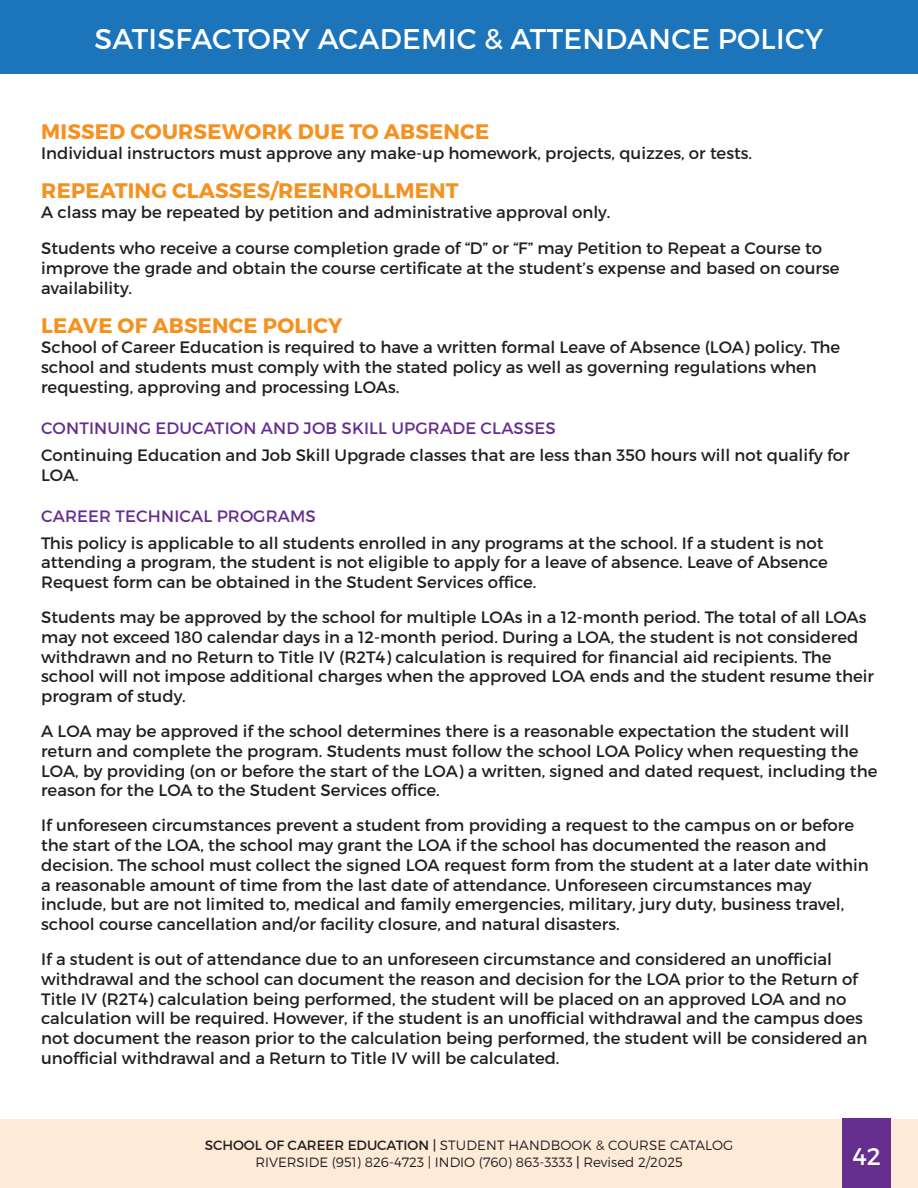
<style>
.page{position:relative;width:918px;height:1188px;background:#fff}
.page>*{position:absolute;margin:0;border:0;box-sizing:border-box;transform-origin:0 0}
.t1{font:28.5px "Montserrat";letter-spacing:.01em;color:#fff}
.t2{font:24px "Montserrat";color:#fff}
.TOC_-_Sub_sections{font:700 21px "Montserrat";letter-spacing:.01em;color:#f5911f}
.t3{font:16.5px/19.8px "Montserrat";color:#231f20}
.t4{font:16.5px "Montserrat";letter-spacing:.01em;color:#662e8f}
.t5{font:300 13.5px/16.2px "Montserrat";color:#231f20;text-align:center}
.s1{font-weight:400}
</style>
<div class="page">
<div style="left:0;top:1119px;width:918px;height:69px;background:#fdebd7"></div>
<div style="left:0;top:0;width:918px;height:73px;background:#1c75ba"></div>
<div style="left:843px;top:1119px;width:48px;height:69px;background:#662e8f"></div>
<p class="t1" style="left:95px;top:22px;width:730px">SATISFACTORY ACADEMIC &amp; ATTENDANCE POLICY</p>
<p class="TOC_-_Sub_sections" style="left:41px;top:119px;width:449px">MISSED COURSEWORK DUE TO ABSENCE</p>
<p class="t3" style="left:41px;top:143px;width:712px">Individual instructors must approve any make-up homework, projects, quizzes, or tests.</p>
<p class="TOC_-_Sub_sections" style="left:41px;top:178px;width:419px">REPEATING CLASSES/REENROLLMENT</p>
<p class="t3" style="left:41px;top:202px;width:571px">A class may be repeated by petition and administrative approval only.</p>
<p class="t3" style="left:41px;top:238px;width:800px">Students who receive a course completion grade of “D” or “F” may Petition to Repeat a Course to improve the grade and obtain the course certificate at the student’s expense and based on course availability.</p>
<p class="TOC_-_Sub_sections" style="left:41px;top:313px;width:303px">LEAVE OF ABSENCE POLICY</p>
<p class="t3" style="left:41px;top:337px;width:801px">School of Career Education is required to have a written formal Leave of Absence (LOA) policy. The school and students must comply with the stated policy as well as governing regulations when requesting, approving and processing LOAs.</p>
<p class="t4" style="left:41px;top:418px;width:516px">CONTINUING EDUCATION AND JOB SKILL UPGRADE CLASSES</p>
<p class="t3" style="left:41px;top:445px;width:810px">Continuing Education and Job Skill Upgrade classes that are less than 350 hours will not qualify for<br>LOA.</p>
<p class="t4" style="left:41px;top:506px;width:276px">CAREER TECHNICAL PROGRAMS</p>
<p class="t3" style="left:41px;top:533px;width:788px">This policy is applicable to all students enrolled in any programs at the school. If a student is not attending a program, the student is not eligible to apply for a leave of absence. Leave of Absence<br>Request form can be obtained in the Student Services office.</p>
<p class="t3" style="left:41px;top:607px;width:834px">Students may be approved by the school for multiple LOAs in a 12-month period. The total of all LOAs may not exceed 180 calendar days in a 12-month period. During a LOA, the student is not considered withdrawn and no Return to Title IV (R2T4) calculation is required for financial aid recipients. The school will not impose additional charges when the approved LOA ends and the student resume their program of study.</p>
<p class="t3" style="left:41px;top:721px;width:838px">A LOA may be approved if the school determines there is a reasonable expectation the student will return and complete the program. Students must follow the school LOA Policy when requesting the LOA, by providing (on or before the start of the LOA) a written, signed and dated request, including the reason for the LOA to the Student Services office.</p>
<p class="t3" style="left:41px;top:815px;width:829px">If unforeseen circumstances prevent a student from providing a request to the campus on or before the start of the LOA, the school may grant the LOA if the school has documented the reason and decision. The school must collect the signed LOA request form from the student at a later date within a reasonable amount of time from the last date of attendance. Unforeseen circumstances may include, but are not limited to, medical and family emergencies, military, jury duty, business travel, school course cancellation and/or facility closure, and natural disasters.</p>
<p class="t3" style="left:41px;top:949px;width:828px">If a student is out of attendance due to an unforeseen circumstance and considered an unofficial withdrawal and the school can document the reason and decision for the LOA prior to the Return of Title IV (R2T4) calculation being performed, the student will be placed on an approved LOA and no calculation will be required. However, if the student is an unofficial withdrawal and the campus does not document the reason prior to the calculation being performed, the student will be considered an unofficial withdrawal and a Return to Title IV will be calculated.</p>
<p class="t5" style="left:205px;top:1137px;width:530px"><span class="s1">SCHOOL OF CAREER EDUCATION |</span> STUDENT HANDBOOK &amp; COURSE CATALOG<br>RIVERSIDE (951) 826-4723 | INDIO (760) 863-3333 <span class="s1">|</span> Revised 2/2025</p>
<h2 class="t2" style="left:852px;top:1142px;width:30px">42</h2>
</div>
